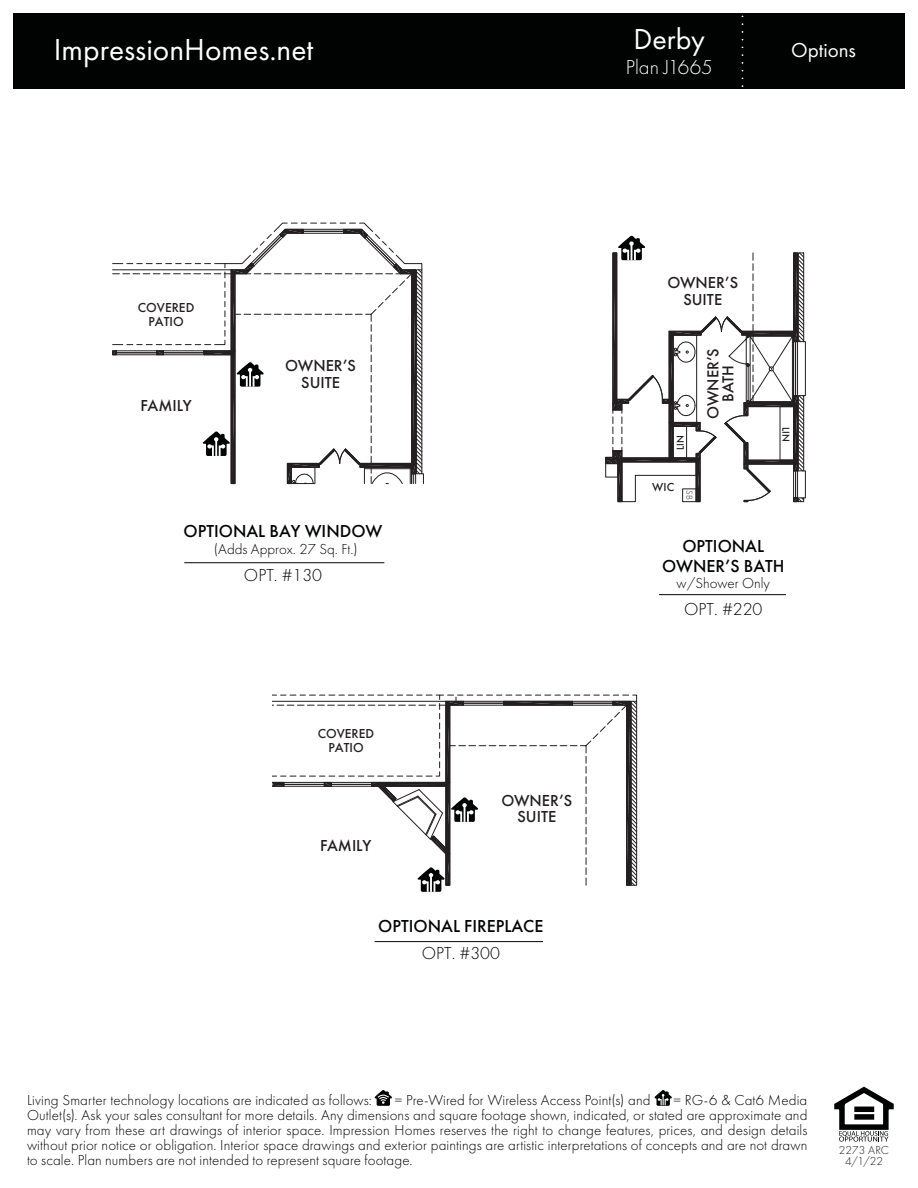
<style>
.page{position:relative;width:918px;height:1188px;background:#fff}
.page>*{position:absolute;margin:0;border:0;box-sizing:border-box;transform-origin:0 0}
.t1{font:31.5px "Futura PT";color:#fff}
.t2{font:30px "Futura PT";color:#fff}
.t3{font:300 21px "Futura PT";color:#fff}
.t4{font:21px "Futura PT";color:#fff}
.t5{font:500 18px/19.5px "Futura PT";color:#020303;text-align:center}
.t6{font:300 18px "Futura PT";color:#020303}
.t7{font:500 16.5px/16.5px "Futura PT";color:#231f20;text-align:center}
.t8{font:300 15px/15px "Futura PT";letter-spacing:.005em;color:#010202;text-align:justify}
.t9{font:300 15px "Futura PT";color:#020303}
.t10{font:500 13.5px/13.5px "Futura PT";color:#231f20;text-align:center}
.t11{font:300 12px/11.2px "Futura PT";letter-spacing:.005em;color:#231f20;text-align:center}
.t12{font:500 12px "Futura PT";color:#231f20}
.t13{font:500 10.5px "Futura PT";color:#231f20}
.t14{font:300 9px "Futura PT";color:#231f20}
</style>
<div class="page">
<div style="left:14px;top:14px;width:891px;height:75px;background:#010202"></div>
<hr style="left:659px;top:594px;width:127px;height:1px;background:#231f20">
<hr style="left:375px;top:941px;width:168px;height:1px;background:#231f20">
<hr style="left:184px;top:562px;width:200px;height:1px;background:#231f20">
<div style="left:803px;top:341px;width:3px;height:55px;border:1px solid #231f20"></div>
<div style="left:803px;top:471px;width:3px;height:27px;border:1px solid #231f20"></div>
<svg style="left:605px;top:235px;width:199px;height:267px"></svg>
<svg style="left:112px;top:223px;width:312px;height:261px"></svg>
<svg style="left:272px;top:695px;width:365px;height:197px"></svg>
<svg style="left:375px;top:1090px;width:17px;height:16px"></svg>
<svg style="left:654px;top:1090px;width:18px;height:16px"></svg>
<svg style="left:834px;top:1086px;width:60px;height:56px"></svg>
<div style="left:854px;top:1107px;width:20px;height:5px;background:#010202"></div>
<div style="left:854px;top:1114px;width:20px;height:6px;background:#010202"></div>
<h2 class="t2" style="left:634px;top:25px;width:73px">Derby</h2>
<h3 class="t3" style="left:626px;top:57px;width:89px">Plan J1665</h3>
<h1 class="t1" style="left:54px;top:36px;width:261px">ImpressionHomes.net</h1>
<h3 class="t4" style="left:791px;top:41px;width:66px">Options</h3>
<p class="t10" style="left:138px;top:303px;width:58px">COVERED<br>PATIO</p>
<p class="t7" style="left:141px;top:399px;width:53px">FAMILY</p>
<p class="t7" style="left:285px;top:359px;width:72px">OWNER’S<br>SUITE</p>
<p class="t5" style="left:184px;top:524px;width:201px">OPTIONAL BAY WINDOW</p>
<p class="t9" style="left:214px;top:542px;width:145px">(Adds Approx. 27 Sq. Ft.)</p>
<p class="t6" style="left:244px;top:567px;width:80px">OPT. #130</p>
<p class="t10" style="left:318px;top:728px;width:58px">COVERED<br>PATIO</p>
<p class="t7" style="left:320px;top:839px;width:53px">FAMILY</p>
<p class="t7" style="left:501px;top:794px;width:72px">OWNER’S<br>SUITE</p>
<p class="t5" style="left:378px;top:919px;width:167px">OPTIONAL FIREPLACE</p>
<p class="t6" style="left:422px;top:945px;width:80px">OPT. #300</p>
<p class="t7" style="left:667px;top:276px;width:72px">OWNER’S<br>SUITE</p>
<p class="t13" style="left:676px;top:450px;width:16px;rotate:-90deg">LIN</p>
<p class="t12" style="left:652px;top:482px;width:23px">WIC</p>
<p class="t14" style="left:694px;top:490px;width:11px;rotate:90deg">S B</p>
<p class="t7" style="left:707px;top:419px;width:72px;line-height:15px;rotate:-90deg">OWNER’S<br>BATH</p>
<p class="t13" style="left:790px;top:427px;width:16px;rotate:90deg">LIN</p>
<p class="t5" style="left:662px;top:539px;width:124px">OPTIONAL<br>OWNER’S BATH</p>
<p class="t9" style="left:677px;top:577px;width:95px">w/Shower Only</p>
<p class="t6" style="left:684px;top:601px;width:80px">OPT. #220</p>
<p class="t8" style="left:27px;top:1094px;width:346px">Living Smarter technology locations are indicated as follows:</p>
<p class="t8" style="left:395px;top:1094px;width:257px">= Pre-Wired for Wireless Access Point(s) and</p>
<p class="t8" style="left:27px;top:1094px;width:782px;text-indent:647px">= RG-6 &amp; Cat6 Media Outlet(s). Ask your sales consultant for more details. Any dimensions and square footage shown, indicated, or stated are approximate and may vary from these art drawings of interior space. Impression Homes reserves the right to change features, prices, and design details without prior notice or obligation. Interior space drawings and exterior paintings are artistic interpretations of concepts and are not drawn to scale. Plan numbers are not intended to represent square footage.</p>
<p class="t11" style="left:839px;top:1145px;width:52px">2273 ARC<br>4/1/22</p>
</div>
